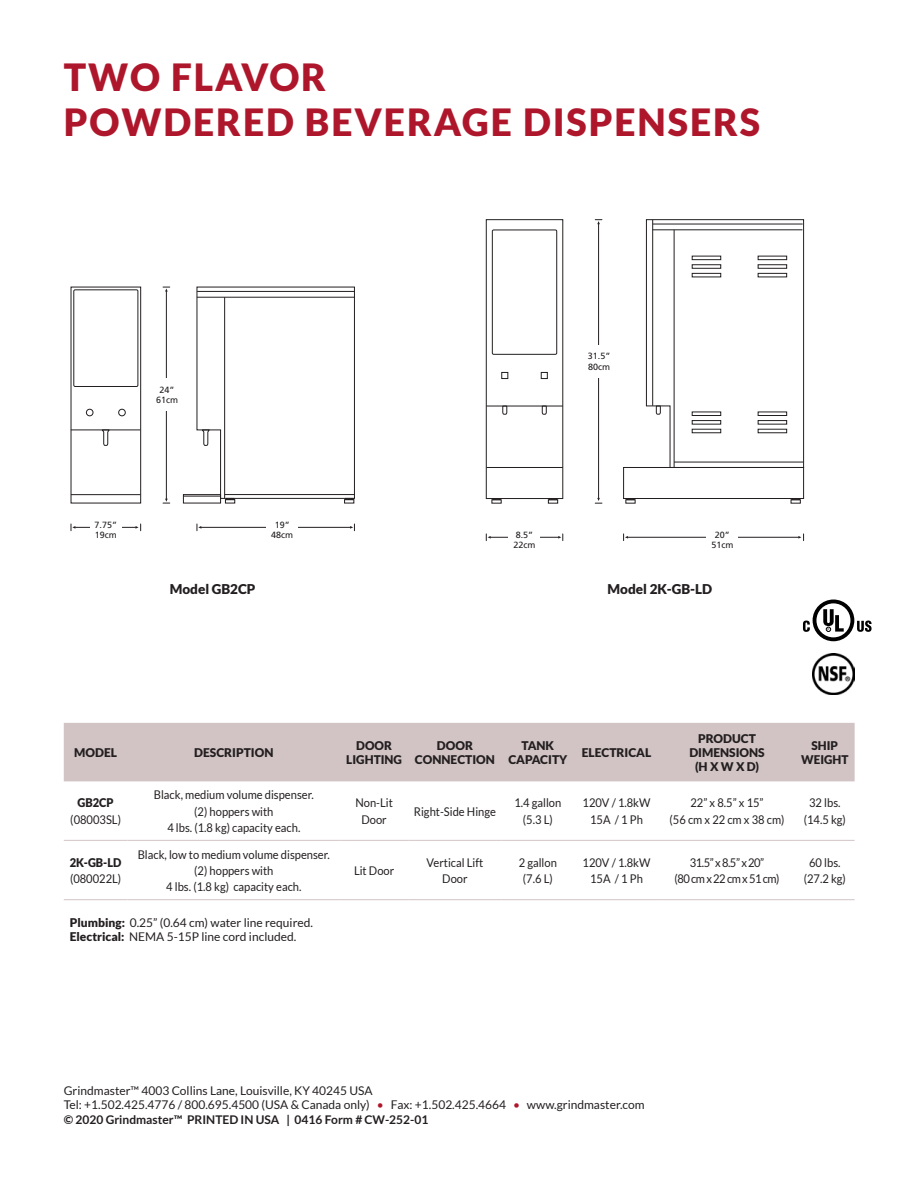
<style>
.page{position:relative;width:918px;height:1188px;background:#fff}
.page>*{position:absolute;margin:0;border:0;box-sizing:border-box;transform-origin:0 0}
.t1{font:900 37.5px/45px "Lato";letter-spacing:.05em;color:#ae172b}
.t2{font:900 13.5px "Lato";color:#231f20}
.t3{font:12px/16.2px "Lato";color:#231f20;text-align:center;scale:.93 1}
.t4{font:12px/14.7px "Lato";color:#231f20}
.t5{font:900 12px/14.4px "Lato";color:#231f20;text-align:center}
.t6{font:12px/16.2px "Lato";letter-spacing:-.04em;color:#231f20;text-align:center;scale:.93 1}
.t7{font:900 12px "Lato";color:#231f20;scale:.93 1}
.t8{font:9px/10.8px "Frutiger LT Std";color:#231f20;text-align:center}
.s1{font-weight:900}
.s2{color:#ae172b}
.s3{font-weight:700}
</style>
<div class="page">
<div style="left:71px;top:287px;width:70px;height:216px;border:1px solid #231f20"></div>
<hr style="left:71px;top:430px;width:69px;height:1px;background:#231f20">
<hr style="left:71px;top:494px;width:70px;height:1px;background:#231f20">
<div style="left:86px;top:409px;width:7px;height:7px;border:1px solid #231f20;border-radius:50%"></div>
<div style="left:118px;top:409px;width:8px;height:7px;border:1px solid #231f20;border-radius:50%"></div>
<svg style="left:101px;top:429px;width:9px;height:17px"></svg>
<div style="left:73px;top:289px;width:65px;height:98px;border:1px solid #231f20"></div>
<div style="left:183px;top:494px;width:38px;height:9px;border:1px solid #231f20"></div>
<div style="left:225px;top:499px;width:10px;height:4px;border:1px solid #231f20"></div>
<div style="left:344px;top:499px;width:10px;height:4px;border:1px solid #231f20"></div>
<svg style="left:196px;top:286px;width:159px;height:214px"></svg>
<hr style="left:166px;top:291px;width:1px;height:209px;background:#231f20">
<div style="left:151px;top:378px;width:31px;height:33px;background:#fff"></div>
<svg style="left:163px;top:287px;width:7px;height:5px"></svg>
<svg style="left:163px;top:498px;width:7px;height:6px"></svg>
<hr style="left:75px;top:527px;width:61px;height:1px;background:#231f20">
<svg style="left:71px;top:524px;width:5px;height:7px"></svg>
<svg style="left:135px;top:524px;width:6px;height:7px"></svg>
<div style="left:90px;top:513px;width:32px;height:33px;background:#fff"></div>
<hr style="left:201px;top:527px;width:150px;height:1px;background:#231f20">
<svg style="left:197px;top:524px;width:5px;height:7px"></svg>
<svg style="left:350px;top:524px;width:5px;height:7px"></svg>
<div style="left:267px;top:513px;width:31px;height:33px;background:#fff"></div>
<hr style="left:183px;top:496px;width:37px;height:1px;background:#231f20">
<div style="left:486px;top:219px;width:77px;height:280px;border:1px solid #231f20"></div>
<hr style="left:486px;top:406px;width:77px;height:1px;background:#231f20">
<hr style="left:486px;top:467px;width:77px;height:1px;background:#231f20">
<div style="left:492px;top:230px;width:65px;height:125px;border:1px solid #231f20"></div>
<div style="left:791px;top:499px;width:10px;height:5px;border:1px solid #231f20"></div>
<hr style="left:598px;top:223px;width:1px;height:276px;background:#231f20">
<div style="left:583px;top:345px;width:31px;height:32px;background:#fff"></div>
<svg style="left:595px;top:219px;width:7px;height:5px"></svg>
<svg style="left:595px;top:498px;width:7px;height:6px"></svg>
<hr style="left:490px;top:537px;width:69px;height:1px;background:#231f20">
<svg style="left:486px;top:534px;width:5px;height:7px"></svg>
<svg style="left:558px;top:534px;width:5px;height:7px"></svg>
<div style="left:509px;top:523px;width:31px;height:33px;background:#fff"></div>
<hr style="left:627px;top:537px;width:172px;height:1px;background:#231f20">
<svg style="left:623px;top:534px;width:5px;height:7px"></svg>
<svg style="left:798px;top:534px;width:6px;height:7px"></svg>
<div style="left:707px;top:523px;width:31px;height:33px;background:#fff"></div>
<svg style="left:492px;top:498px;width:9px;height:2px"></svg>
<div style="left:548px;top:499px;width:10px;height:5px;border:1px solid #231f20"></div>
<svg style="left:549px;top:498px;width:8px;height:2px"></svg>
<div style="left:501px;top:372px;width:7px;height:7px;border:1px solid #231f20"></div>
<svg style="left:502px;top:405px;width:6px;height:10px"></svg>
<div style="left:541px;top:372px;width:7px;height:7px;border:1px solid #231f20"></div>
<svg style="left:541px;top:405px;width:6px;height:10px"></svg>
<svg style="left:646px;top:219px;width:158px;height:248px"></svg>
<div style="left:623px;top:467px;width:181px;height:32px;border:1px solid #231f20"></div>
<hr style="left:652px;top:220px;width:1px;height:186px;background:#231f20">
<div style="left:692px;top:256px;width:29px;height:4px;border:1px solid #231f20"></div>
<div style="left:758px;top:256px;width:29px;height:4px;border:1px solid #231f20"></div>
<div style="left:692px;top:264px;width:29px;height:5px;border:1px solid #231f20"></div>
<div style="left:758px;top:264px;width:29px;height:5px;border:1px solid #231f20"></div>
<div style="left:692px;top:273px;width:29px;height:4px;border:1px solid #231f20"></div>
<div style="left:758px;top:273px;width:29px;height:4px;border:1px solid #231f20"></div>
<div style="left:692px;top:412px;width:29px;height:4px;border:1px solid #231f20"></div>
<div style="left:758px;top:412px;width:29px;height:4px;border:1px solid #231f20"></div>
<div style="left:692px;top:420px;width:29px;height:5px;border:1px solid #231f20"></div>
<div style="left:758px;top:420px;width:29px;height:5px;border:1px solid #231f20"></div>
<div style="left:692px;top:429px;width:29px;height:4px;border:1px solid #231f20"></div>
<div style="left:758px;top:429px;width:29px;height:4px;border:1px solid #231f20"></div>
<img style="left:812px;top:653px;width:43px;height:42px">
<svg style="left:803px;top:600px;width:69px;height:41px"></svg>
<div style="left:64px;top:723px;width:791px;height:58px;background:#d2c4c5"></div>
<hr style="left:64px;top:840px;width:64px;height:1px;background:#d2c4c5">
<hr style="left:128px;top:840px;width:212px;height:1px;background:#d2c4c5">
<hr style="left:340px;top:840px;width:68px;height:1px;background:#d2c4c5">
<hr style="left:408px;top:840px;width:94px;height:1px;background:#d2c4c5">
<hr style="left:502px;top:840px;width:72px;height:1px;background:#d2c4c5">
<hr style="left:574px;top:840px;width:85px;height:1px;background:#d2c4c5">
<hr style="left:659px;top:840px;width:136px;height:1px;background:#d2c4c5">
<hr style="left:795px;top:840px;width:60px;height:1px;background:#d2c4c5">
<hr style="left:64px;top:899px;width:64px;height:1px;background:#d2c4c5">
<hr style="left:128px;top:899px;width:212px;height:1px;background:#d2c4c5">
<hr style="left:340px;top:899px;width:68px;height:1px;background:#d2c4c5">
<hr style="left:408px;top:899px;width:94px;height:1px;background:#d2c4c5">
<hr style="left:502px;top:899px;width:72px;height:1px;background:#d2c4c5">
<hr style="left:574px;top:899px;width:85px;height:1px;background:#d2c4c5">
<hr style="left:659px;top:899px;width:136px;height:1px;background:#d2c4c5">
<hr style="left:795px;top:899px;width:60px;height:1px;background:#d2c4c5">
<h1 class="t1" style="left:64px;top:54px;width:698px">TWO FLAVOR<br>POWDERED BEVERAGE DISPENSERS</h1>
<p class="t8" style="left:156px;top:384px;width:24px">24”<br>61cm</p>
<p class="t8" style="left:95px;top:519px;width:24px;text-align:left">7.75”<br>19cm</p>
<p class="t8" style="left:271px;top:519px;width:24px">19”<br>48cm</p>
<p class="t8" style="left:588px;top:351px;width:24px;text-align:left">31.5”<br>80cm</p>
<p class="t8" style="left:513px;top:529px;width:24px;text-align:left">8.5”<br>22cm</p>
<p class="t8" style="left:711px;top:529px;width:24px">20”<br>51cm</p>
<p class="t2" style="left:170px;top:581px;width:87px">Model GB2CP</p>
<p class="t2" style="left:608px;top:581px;width:106px">Model 2K-GB-LD</p>
<p class="t5" style="left:74px;top:745px;width:44px">MODEL</p>
<p class="t5" style="left:194px;top:745px;width:81px">DESCRIPTION</p>
<p class="t5" style="left:346px;top:738px;width:57px">DOOR<br>LIGHTING</p>
<p class="t5" style="left:415px;top:738px;width:81px">DOOR<br>CONNECTION</p>
<p class="t5" style="left:508px;top:738px;width:60px">TANK<br>CAPACITY</p>
<p class="t5" style="left:582px;top:745px;width:71px">ELECTRICAL</p>
<p class="t5" style="left:689px;top:731px;width:77px">PRODUCT<br>DIMENSIONS (H X W X D)</p>
<p class="t5" style="left:801px;top:738px;width:49px">SHIP<br>WEIGHT</p>
<p class="t7" style="left:78px;top:796px;width:40px">GB2CP</p>
<p class="t3" style="left:70px;top:811px;width:56px">(08003SL)</p>
<p class="t7" style="left:70px;top:855px;width:57px">2K-GB-LD</p>
<p class="t3" style="left:70px;top:870px;width:57px">(080022L)</p>
<p class="t3" style="left:154px;top:787px;width:173px">Black, medium volume dispenser. (2) hoppers with<br>4 lbs. (1.8 kg) capacity each.</p>
<p class="t3" style="left:355px;top:795px;width:42px">Non-Lit<br>Door</p>
<p class="t3" style="left:414px;top:803px;width:90px">Right-Side Hinge</p>
<p class="t3" style="left:514px;top:795px;width:52px">1.4 gallon (5.3 L)</p>
<p class="t3" style="left:583px;top:795px;width:75px">120V / 1.8kW<br>15A / 1 Ph</p>
<p class="t3" style="left:670px;top:795px;width:125px">22” x 8.5” x 15”<br>(56 cm x 22 cm x 38 cm)</p>
<p class="t3" style="left:804px;top:795px;width:47px">32 lbs. (14.5 kg)</p>
<p class="t3" style="left:138px;top:846px;width:208px">Black, low to medium volume dispenser. (2) hoppers with<br>4 lbs. (1.8 kg) capacity each.</p>
<p class="t3" style="left:354px;top:862px;width:45px">Lit Door</p>
<p class="t3" style="left:427px;top:854px;width:62px">Vertical Lift<br>Door</p>
<p class="t3" style="left:519px;top:854px;width:42px">2 gallon (7.6 L)</p>
<p class="t3" style="left:583px;top:854px;width:75px">120V / 1.8kW<br>15A / 1 Ph</p>
<p class="t6" style="left:675px;top:854px;width:115px">31.5” x 8.5” x 20”<br>(80 cm x 22 cm x 51 cm)</p>
<p class="t3" style="left:804px;top:854px;width:47px">60 lbs. (27.2 kg)</p>
<p class="t4" style="left:70px;top:915px;width:245px"><span class="s1">Plumbing:</span> 0.25” (0.64 cm) water line required.<br><span class="s1">Electrical:</span> NEMA 5-15P line cord included.</p>
<p class="t4" style="left:64px;top:1083px;width:582px">Grindmaster™ 4003 Collins Lane, Louisville, KY 40245 USA<br>Tel: +1.502.425.4776 / 800.695.4500 (USA &amp; Canada only) <span class="s2">•</span> Fax: +1.502.425.4664 <span class="s2">•</span> www.grindmaster.com <span class="s3">© 2020 Grindmaster™ PRINTED IN USA | 0416 Form # CW-252-01</span></p>
</div>
